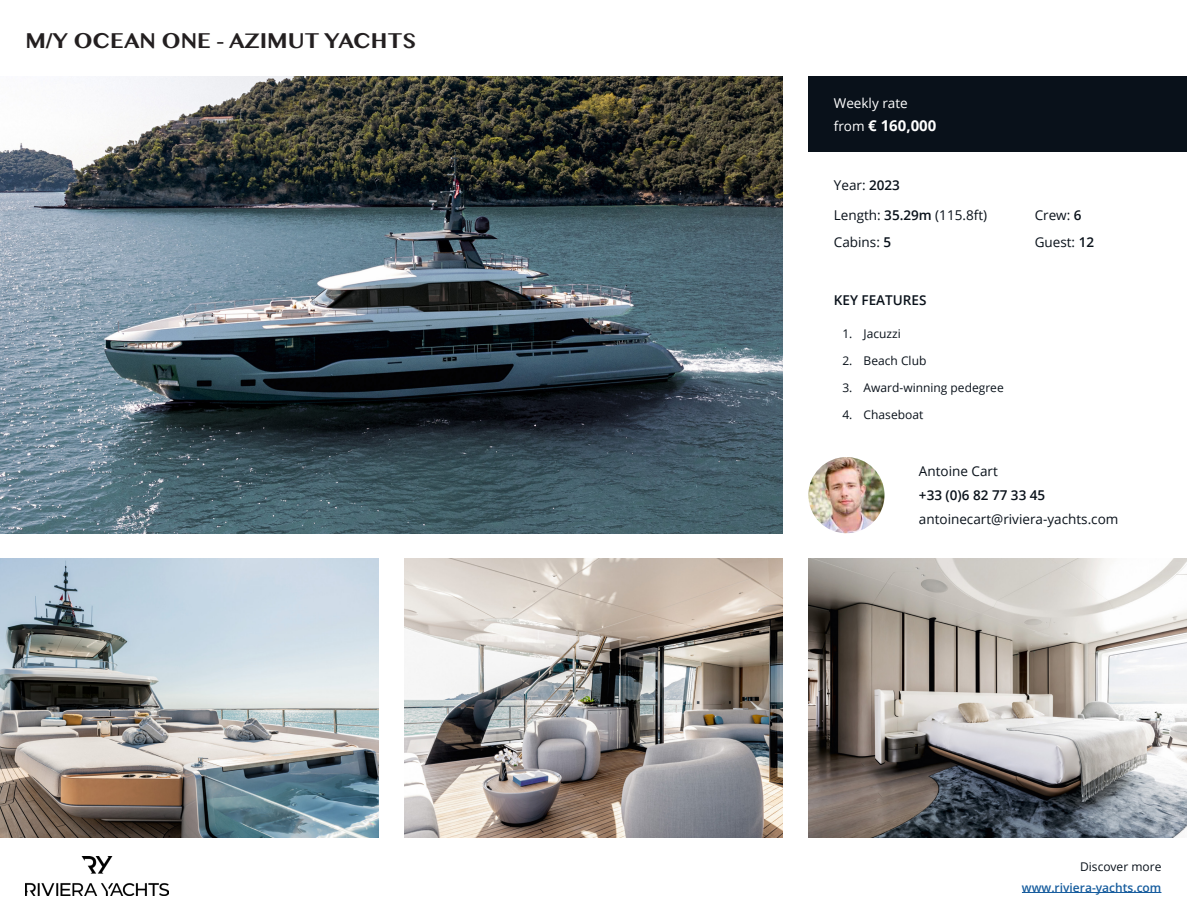
<style>
.page{position:relative;width:1187px;height:915px;background:#fff}
.page>*{position:absolute;margin:0;border:0;box-sizing:border-box;transform-origin:0 0}
.t1{font:700 21px "Bangla MN";color:#231f20}
.t2{font:700 15px "Open Sans";color:#fff}
.t3{font:13.5px "Open Sans";color:#09111a}
.t4{font:600 13.5px "Open Sans";color:#09111a}
.t5{font:13.5px "Open Sans";color:#fff}
.t6{font:12px "Open Sans";color:#09111a}
.t7{font:600 12px "Open Sans";color:#175d9e}
.s1{font-weight:400;font-size:13.5px}
.s2{font-weight:600}
</style>
<div class="page">
<img style="left:0;top:77px;width:782px;height:456px">
<img style="left:0;top:558px;width:378px;height:279px">
<img style="left:26px;top:856px;width:143px;height:39px">
<div style="left:808px;top:77px;width:378px;height:75px;background:#09111a"></div>
<img style="left:808px;top:457px;width:76px;height:76px;border-radius:38px">
<img style="left:404px;top:558px;width:378px;height:279px">
<img style="left:808px;top:558px;width:378px;height:279px">
<hr style="left:1021px;top:891px;width:140px;height:1px;background:#175d9e">
<p class="t1" style="left:26px;top:27px;width:392px">M/Y OCEAN ONE - AZIMUT YACHTS</p>
<p class="t5" style="left:833px;top:94px;width:75px">Weekly rate</p>
<p class="t2" style="left:833px;top:115px;width:104px"><span class="s1">from</span> € 160,000</p>
<p class="t3" style="left:833px;top:176px;width:68px">Year: <span class="s2">2023</span></p>
<p class="t3" style="left:833px;top:206px;width:155px">Length: <span class="s2">35.29m</span> (115.8ft)</p>
<p class="t3" style="left:833px;top:233px;width:59px">Cabins: <span class="s2">5</span></p>
<p class="t4" style="left:833px;top:290px;width:94px">KEY FEATURES</p>
<p class="t6" style="left:842px;top:325px;width:60px">1. Jacuzzi</p>
<p class="t6" style="left:842px;top:352px;width:85px">2. Beach Club</p>
<p class="t6" style="left:842px;top:379px;width:163px">3. Award-winning pedegree</p>
<p class="t6" style="left:842px;top:406px;width:82px">4. Chaseboat</p>
<p class="t3" style="left:1034px;top:206px;width:48px">Crew: <span class="s2">6</span></p>
<p class="t3" style="left:1034px;top:233px;width:61px">Guest: <span class="s2">12</span></p>
<p class="t3" style="left:918px;top:462px;width:80px">Antoine Cart</p>
<p class="t4" style="left:918px;top:486px;width:128px">+33 (0)6 82 77 33 45</p>
<p class="t3" style="left:918px;top:510px;width:201px">antoinecart@riviera-yachts.com</p>
<p class="t6" style="left:1080px;top:857px;width:83px">Discover more</p>
<p class="t7" style="left:1021px;top:878px;width:141px">www.riviera-yachts.com</p>
</div>
